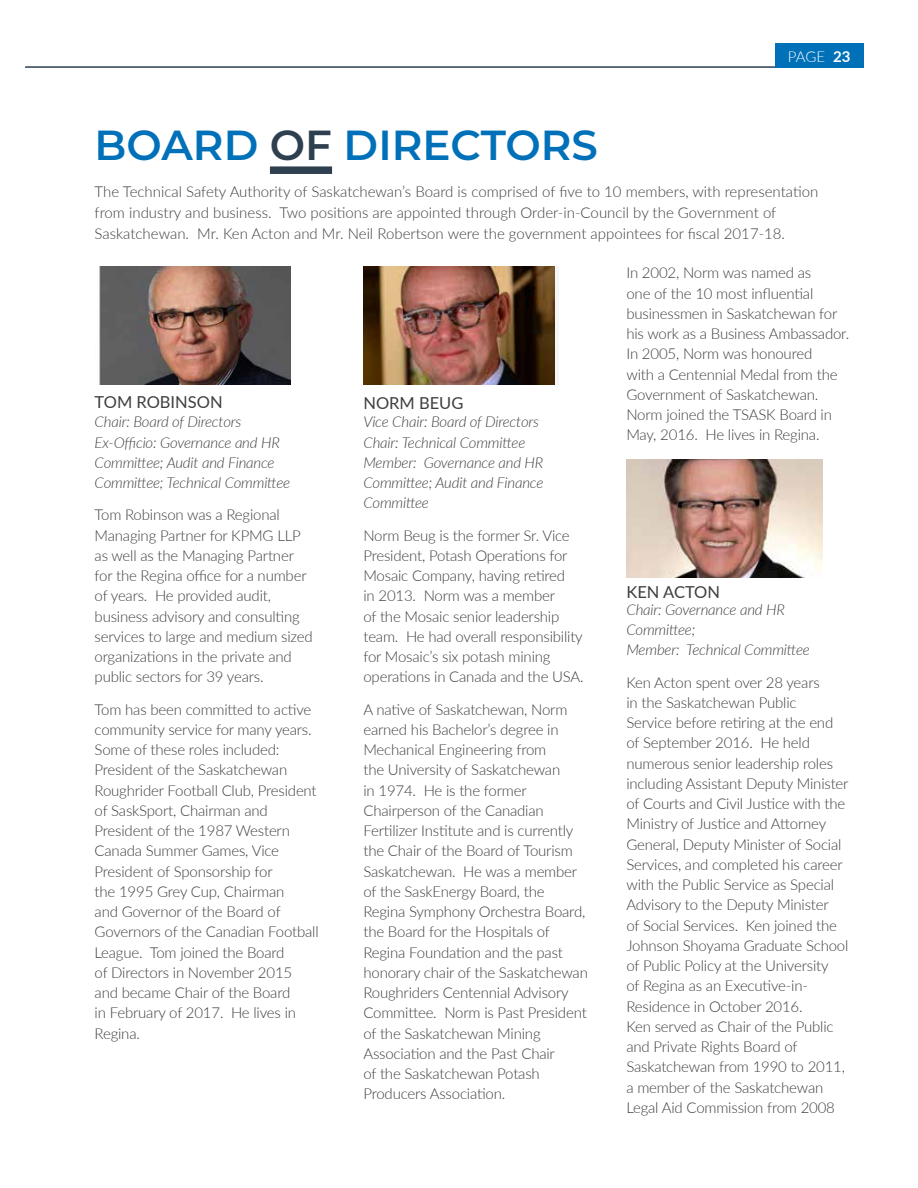
<style>
.page{position:relative;width:918px;height:1188px;background:#fff}
.page>*{position:absolute;margin:0;border:0;box-sizing:border-box;transform-origin:0 0}
.t1{font:600 42px "Montserrat";color:#0071b9}
.t2{font:16.5px "Lato";color:#3e3d40}
.t3{font:300 15px/20.2px "Lato";letter-spacing:-.01em;color:#3e3d40}
.t4{font:italic 300 15px/20.2px "Lato";letter-spacing:-.01em;color:#3e3d40}
.t5{font:300 15px "Lato";color:#fff}
.s1{color:#2e3f50}
.s2{font-weight:700}
</style>
<div class="page">
<div style="left:363px;top:267px;width:196px;height:118px;background:#f6f6f6"></div>
<img style="left:363px;top:267px;width:192px;height:118px">
<img style="left:99px;top:267px;width:191px;height:118px">
<div style="left:270px;top:166px;width:62px;height:8px;background:#2e3f50"></div>
<img style="left:626px;top:460px;width:196px;height:118px">
<hr style="left:25px;top:66px;width:839px;height:2px;background:#2e3f50">
<div style="left:775px;top:43px;width:89px;height:25px;background:#0071b9"></div>
<h1 class="t1" style="left:95px;top:115px;width:65px">BOAR</h1>
<h1 class="t1" style="left:224px;top:115px;width:376px">D <span class="s1">OF</span> DIRECTORS</h1>
<p class="t5" style="left:788px;top:46px;width:64px">Page <span class="s2">23</span></p>
<p class="t3" style="left:95px;top:181px;width:725px;line-height:21px">The Technical Safety Authority of Saskatchewan’s Board is comprised of five to 10 members, with representation from industry and business. Two positions are appointed through Order-in-Council by the Government of<br>Saskatchewan. Mr. Ken Acton and Mr. Neil Robertson were the government appointees for fiscal 2017-18.</p>
<p class="t2" style="left:95px;top:390px;width:129px">TOM ROBI NSON</p>
<p class="t4" style="left:95px;top:411px;width:197px">Chair: Board of Directors<br>Ex-Officio: Governance and HR<br>Committee; Audit and Finance<br>Committee; Technical Committee</p>
<p class="t3" style="left:95px;top:504px;width:220px">Tom Robinson was a Regional<br>Managing Partner for KPMG LLP as well as the Managing Partner for the Regina office for a number of years. He provided audit, business advisory and consulting services to large and medium sized organizations in the private and public sectors for 39 years.</p>
<p class="t3" style="left:95px;top:698px;width:226px">Tom has been committed to active community service for many years.<br>Some of these roles included:<br>President of the Saskatchewan<br>Roughrider Football Club, President of SaskSport, Chairman and<br>President of the 1987 Western<br>Canada Summer Games, Vice<br>President of Sponsorship for<br>the 1995 Grey Cup, Chairman<br>and Governor of the Board of<br>Governors of the Canadian Football<br>League. Tom joined the Board<br>of Directors in November 2015 and became Chair of the Board<br>in February of 2017. He lives in<br>Regina.</p>
<p class="t2" style="left:363px;top:391px;width:102px">NORM BEUG</p>
<p class="t4" style="left:363px;top:411px;width:182px">Vice Chair: Board of Directors<br>Chair: Technical Committee<br>Member: Governance and HR<br>Committee; Audit and Finance<br>Committee</p>
<p class="t3" style="left:363px;top:524px;width:222px">Norm Beug is the former Sr. Vice<br>President, Potash Operations for<br>Mosaic Company, having retired<br>in 2013. Norm was a member<br>of the Mosaic senior leadership team. He had overall responsibility for Mosaic’s six potash mining operations in Canada and the USA.</p>
<p class="t3" style="left:363px;top:698px;width:226px">A native of Saskatchewan, Norm earned his Bachelor’s degree in<br>Mechanical Engineering from<br>the University of Saskatchewan<br>in 1974. He is the former<br>Chairperson of the Canadian<br>Fertilizer Institute and is currently the Chair of the Board of Tourism<br>Saskatchewan. He was a member of the SaskEnergy Board, the<br>Regina Symphony Orchestra Board, the Board for the Hospitals of<br>Regina Foundation and the past honorary chair of the Saskatchewan<br>Roughriders Centennial Advisory<br>Committee. Norm is Past President of the Saskatchewan Mining<br>Association and the Past Chair<br>of the Saskatchewan Potash<br>Producers Association.</p>
<p class="t3" style="left:626px;top:262px;width:224px">In 2002, Norm was named as<br>one of the 10 most influential businessmen in Saskatchewan for his work as a Business Ambassador.<br>In 2005, Norm was honoured<br>with a Centennial Medal from the<br>Government of Saskatchewan.<br>Norm joined the TSASK Board in<br>May, 2016. He lives in Regina.</p>
<p class="t2" style="left:626px;top:580px;width:81px">KEN ACTON</p>
<p class="t4" style="left:626px;top:599px;width:185px">Chair: Governance and HR<br>Committee;<br>Member: Technical Committee</p>
<p class="t3" style="left:626px;top:672px;width:224px">Ken Acton spent over 28 years<br>in the Saskatchewan Public<br>Service before retiring at the end of September 2016. He held numerous senior leadership roles including Assistant Deputy Minister of Courts and Civil Justice with the<br>Ministry of Justice and Attorney<br>General, Deputy Minister of Social<br>Services, and completed his career with the Public Service as Special<br>Advisory to the Deputy Minister<br>of Social Services. Ken joined the<br>Johnson Shoyama Graduate School of Public Policy at the University<br>of Regina as an Executive-in-<br>Residence in October 2016.<br>Ken served as Chair of the Public and Private Rights Board of<br>Saskatchewan from 1990 to 2011, a member of the Saskatchewan<br>Legal Aid Commission from 2008</p>
</div>
